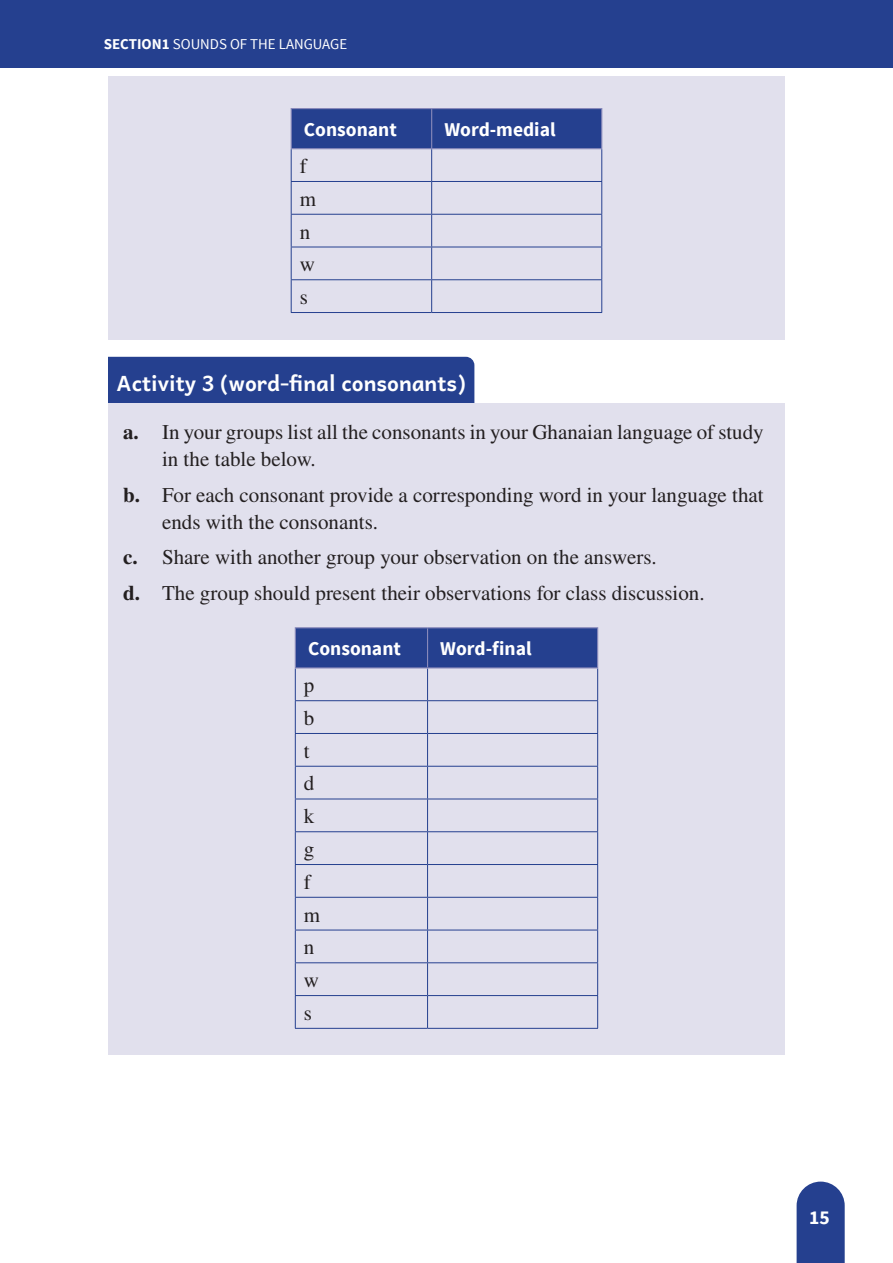
<style>
.page{position:relative;width:893px;height:1263px;background:#fff}
.page>*{position:absolute;margin:0;border:0;box-sizing:border-box;transform-origin:0 0}
.Activity_indent{font:21px/27px "STIX General";color:#231f20}
.Activity_Heading{font:700 21px "Andika";color:#fff}
.table_bodytext{font:21px "STIX General";color:#231f20}
.Table_text_heading{font:700 19.5px "Source Sans Pro";color:#fff}
.t1{font:15px "Source Sans Pro";color:#fff}
.s1{font-weight:700}
</style>
<div class="page">
<div style="left:0;top:0;width:893px;height:68px;background:#25408f"></div>
<svg style="left:797px;top:1181px;width:48px;height:82px;background:#354e97"></svg>
<div style="left:108px;top:76px;width:677px;height:263px;background:#e1e0ed"></div>
<div style="left:108px;top:357px;width:366px;height:47px;background:#25408f"></div>
<div style="left:108px;top:404px;width:677px;height:76px;background:#e1e0ed"></div>
<div style="left:108px;top:466px;width:677px;height:76px;background:#e1e0ed"></div>
<div style="left:108px;top:529px;width:677px;height:49px;background:#e1e0ed"></div>
<div style="left:108px;top:564px;width:677px;height:49px;background:#e1e0ed"></div>
<div style="left:108px;top:595px;width:677px;height:460px;background:#e1e0ed"></div>
<div style="left:292px;top:109px;width:309px;height:39px;background:#25408f"></div>
<hr style="left:431px;top:109px;width:1px;height:39px;background:#8889ba">
<hr style="left:291px;top:148px;width:141px;height:1px;background:#8889ba">
<hr style="left:432px;top:148px;width:170px;height:1px;background:#8889ba">
<hr style="left:431px;top:149px;width:1px;height:32px;background:#25408f">
<hr style="left:291px;top:181px;width:141px;height:1px;background:#25408f">
<hr style="left:432px;top:181px;width:170px;height:1px;background:#25408f">
<hr style="left:431px;top:182px;width:1px;height:32px;background:#25408f">
<hr style="left:291px;top:214px;width:141px;height:1px;background:#25408f">
<hr style="left:432px;top:214px;width:170px;height:1px;background:#25408f">
<hr style="left:431px;top:215px;width:1px;height:32px;background:#25408f">
<hr style="left:291px;top:247px;width:141px;height:1px;background:#25408f">
<hr style="left:432px;top:247px;width:170px;height:1px;background:#25408f">
<hr style="left:431px;top:247px;width:1px;height:32px;background:#25408f">
<hr style="left:291px;top:279px;width:141px;height:1px;background:#25408f">
<hr style="left:432px;top:279px;width:170px;height:1px;background:#25408f">
<hr style="left:431px;top:280px;width:1px;height:32px;background:#25408f">
<hr style="left:291px;top:149px;width:1px;height:32px;background:#25408f">
<hr style="left:601px;top:149px;width:1px;height:32px;background:#25408f">
<hr style="left:291px;top:182px;width:1px;height:32px;background:#25408f">
<hr style="left:601px;top:182px;width:1px;height:32px;background:#25408f">
<hr style="left:291px;top:215px;width:1px;height:32px;background:#25408f">
<hr style="left:601px;top:215px;width:1px;height:32px;background:#25408f">
<hr style="left:291px;top:247px;width:1px;height:32px;background:#25408f">
<hr style="left:601px;top:247px;width:1px;height:32px;background:#25408f">
<hr style="left:291px;top:280px;width:1px;height:32px;background:#25408f">
<hr style="left:601px;top:280px;width:1px;height:32px;background:#25408f">
<hr style="left:291px;top:312px;width:141px;height:1px;background:#25408f">
<hr style="left:432px;top:312px;width:170px;height:1px;background:#25408f">
<hr style="left:291px;top:108px;width:141px;height:1px;background:#8889ba">
<hr style="left:291px;top:109px;width:1px;height:39px;background:#8889ba">
<hr style="left:432px;top:108px;width:170px;height:1px;background:#8889ba">
<hr style="left:601px;top:109px;width:1px;height:39px;background:#8889ba">
<div style="left:296px;top:628px;width:301px;height:39px;background:#25408f"></div>
<hr style="left:427px;top:628px;width:1px;height:39px;background:#8889ba">
<hr style="left:427px;top:668px;width:1px;height:32px;background:#25408f">
<hr style="left:295px;top:700px;width:133px;height:1px;background:#25408f">
<hr style="left:428px;top:700px;width:170px;height:1px;background:#25408f">
<hr style="left:427px;top:701px;width:1px;height:32px;background:#25408f">
<hr style="left:295px;top:733px;width:133px;height:1px;background:#25408f">
<hr style="left:428px;top:733px;width:170px;height:1px;background:#25408f">
<hr style="left:427px;top:734px;width:1px;height:32px;background:#25408f">
<hr style="left:295px;top:766px;width:133px;height:1px;background:#25408f">
<hr style="left:428px;top:766px;width:170px;height:1px;background:#25408f">
<hr style="left:427px;top:767px;width:1px;height:32px;background:#25408f">
<hr style="left:295px;top:799px;width:133px;height:1px;background:#25408f">
<hr style="left:428px;top:799px;width:170px;height:1px;background:#25408f">
<hr style="left:427px;top:799px;width:1px;height:32px;background:#25408f">
<hr style="left:295px;top:831px;width:133px;height:1px;background:#25408f">
<hr style="left:428px;top:831px;width:170px;height:1px;background:#25408f">
<hr style="left:427px;top:832px;width:1px;height:32px;background:#25408f">
<hr style="left:295px;top:864px;width:133px;height:1px;background:#25408f">
<hr style="left:428px;top:864px;width:170px;height:1px;background:#25408f">
<hr style="left:427px;top:865px;width:1px;height:32px;background:#25408f">
<hr style="left:295px;top:897px;width:133px;height:1px;background:#25408f">
<hr style="left:428px;top:897px;width:170px;height:1px;background:#25408f">
<hr style="left:427px;top:898px;width:1px;height:32px;background:#25408f">
<hr style="left:295px;top:930px;width:133px;height:1px;background:#25408f">
<hr style="left:428px;top:930px;width:170px;height:1px;background:#25408f">
<hr style="left:427px;top:930px;width:1px;height:32px;background:#25408f">
<hr style="left:295px;top:962px;width:133px;height:1px;background:#25408f">
<hr style="left:428px;top:962px;width:170px;height:1px;background:#25408f">
<hr style="left:427px;top:963px;width:1px;height:32px;background:#25408f">
<hr style="left:295px;top:995px;width:133px;height:1px;background:#25408f">
<hr style="left:428px;top:995px;width:170px;height:1px;background:#25408f">
<hr style="left:427px;top:996px;width:1px;height:32px;background:#25408f">
<hr style="left:295px;top:668px;width:1px;height:32px;background:#25408f">
<hr style="left:597px;top:668px;width:1px;height:32px;background:#25408f">
<hr style="left:295px;top:701px;width:1px;height:32px;background:#25408f">
<hr style="left:597px;top:701px;width:1px;height:32px;background:#25408f">
<hr style="left:295px;top:734px;width:1px;height:32px;background:#25408f">
<hr style="left:597px;top:734px;width:1px;height:32px;background:#25408f">
<hr style="left:295px;top:767px;width:1px;height:32px;background:#25408f">
<hr style="left:597px;top:767px;width:1px;height:32px;background:#25408f">
<hr style="left:295px;top:799px;width:1px;height:32px;background:#25408f">
<hr style="left:597px;top:799px;width:1px;height:32px;background:#25408f">
<hr style="left:295px;top:832px;width:1px;height:32px;background:#25408f">
<hr style="left:597px;top:832px;width:1px;height:32px;background:#25408f">
<hr style="left:295px;top:865px;width:1px;height:32px;background:#25408f">
<hr style="left:597px;top:865px;width:1px;height:32px;background:#25408f">
<hr style="left:295px;top:898px;width:1px;height:32px;background:#25408f">
<hr style="left:597px;top:898px;width:1px;height:32px;background:#25408f">
<hr style="left:295px;top:930px;width:1px;height:32px;background:#25408f">
<hr style="left:597px;top:930px;width:1px;height:32px;background:#25408f">
<hr style="left:295px;top:963px;width:1px;height:32px;background:#25408f">
<hr style="left:597px;top:963px;width:1px;height:32px;background:#25408f">
<hr style="left:295px;top:996px;width:1px;height:32px;background:#25408f">
<hr style="left:597px;top:996px;width:1px;height:32px;background:#25408f">
<hr style="left:295px;top:1028px;width:133px;height:1px;background:#25408f">
<hr style="left:428px;top:1028px;width:170px;height:1px;background:#25408f">
<hr style="left:295px;top:627px;width:133px;height:1px;background:#8889ba">
<hr style="left:295px;top:628px;width:1px;height:39px;background:#8889ba">
<hr style="left:428px;top:627px;width:170px;height:1px;background:#8889ba">
<hr style="left:597px;top:628px;width:1px;height:39px;background:#8889ba">
<hr style="left:295px;top:667px;width:133px;height:1px;background:#8889ba">
<hr style="left:428px;top:667px;width:170px;height:1px;background:#8889ba">
<p class="t1" style="left:104px;top:35px;width:245px"><span class="s1">SECTION1</span> SOUNDS OF THE LANGUAGE</p>
<p class="Table_text_heading" style="left:304px;top:117px;width:94px">Consonant</p>
<p class="Table_text_heading" style="left:444px;top:117px;width:113px">Word-medial</p>
<p class="table_bodytext" style="left:300px;top:151px;width:8px">f</p>
<p class="table_bodytext" style="left:300px;top:184px;width:18px">m</p>
<p class="table_bodytext" style="left:300px;top:217px;width:12px">n</p>
<p class="table_bodytext" style="left:300px;top:250px;width:17px">w</p>
<p class="table_bodytext" style="left:300px;top:283px;width:10px">s</p>
<p class="Activity_Heading" style="left:117px;top:371px;width:351px">Activity 3 (word-final consonants)</p>
<p class="Activity_indent" style="left:162px;top:420px;width:603px;text-indent:-39px"><span class="s1">a.</span> In your groups list all the consonants in your Ghanaian language of study in the table below.</p>
<p class="Activity_indent" style="left:162px;top:482px;width:603px;text-indent:-39px"><span class="s1">b.</span> For each consonant provide a corresponding word in your language that ends with the consonants.</p>
<p class="Activity_indent" style="left:123px;top:545px;width:535px"><span class="s1">c.</span> Share with another group your observation on the answers.</p>
<p class="Activity_indent" style="left:123px;top:580px;width:583px"><span class="s1">d.</span> The group should present their observations for class discussion.</p>
<p class="Table_text_heading" style="left:308px;top:636px;width:94px">Consonant</p>
<p class="Table_text_heading" style="left:440px;top:636px;width:93px">Word-final</p>
<p class="table_bodytext" style="left:304px;top:671px;width:12px">p</p>
<p class="table_bodytext" style="left:304px;top:703px;width:12px">b</p>
<p class="table_bodytext" style="left:304px;top:736px;width:7px">t</p>
<p class="table_bodytext" style="left:304px;top:769px;width:12px">d</p>
<p class="table_bodytext" style="left:304px;top:802px;width:12px">k</p>
<p class="table_bodytext" style="left:304px;top:834px;width:12px">g</p>
<p class="table_bodytext" style="left:304px;top:867px;width:8px">f</p>
<p class="table_bodytext" style="left:304px;top:900px;width:18px">m</p>
<p class="table_bodytext" style="left:304px;top:933px;width:12px">n</p>
<p class="table_bodytext" style="left:304px;top:965px;width:17px">w</p>
<p class="table_bodytext" style="left:304px;top:998px;width:10px">s</p>
<p class="Table_text_heading" style="left:809px;top:1205px;width:22px">15</p>
</div>
